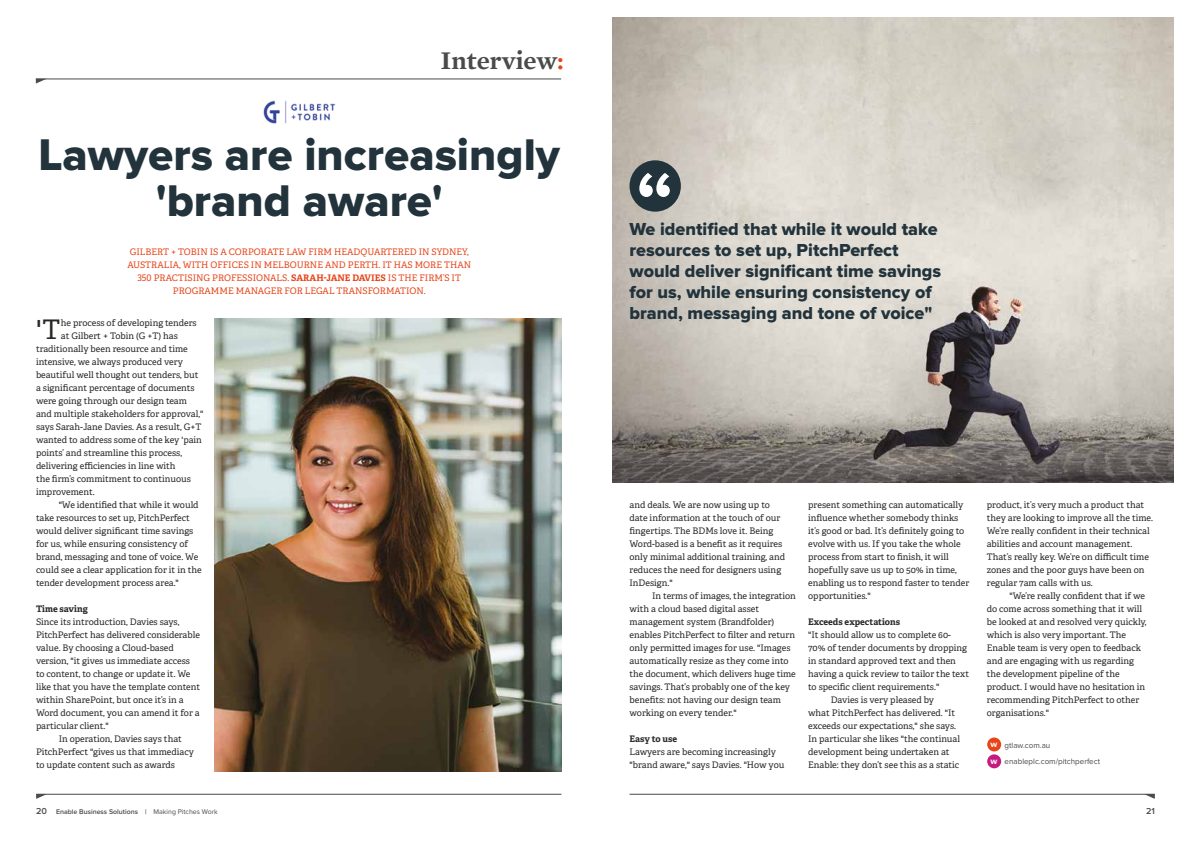
<style>
.page{position:relative;width:1191px;height:842px;background:#fff}
.page>*{position:absolute;margin:0;border:0;box-sizing:border-box;transform-origin:0 0}
.t1{font:600 92px "Proxima Nova";color:#fff}
.t2{font:46px/46px "Proxima Nova Extrabld";color:#22333c;text-align:center}
.t3{font:27px "Adelle PE";color:#282827}
.t4{font:600 26px "Mercury Text G2";color:#4a4a49}
.t5{font:18px/21px "Proxima Nova Extrabld";color:#22333c}
.t6{font:9px/13px "Adelle PE";color:#282827}
.t7{font:9px/13px "Adelle PE";color:#e74419;text-align:center}
.t8{font:700 9px "Adelle PE";letter-spacing:-.005em;color:#282827}
.t9{font:600 9px "Proxima Nova";color:#4a4a49}
.t10{font:8px/16px "Proxima Nova";color:#4a4a49}
.t11{font:600 7px "Proxima Nova";color:#4a4a49}
.s1{color:#e74419}
.s2{font-weight:700}
.s3{font-weight:700;font-size:8.9px;color:#fff}
.s4{font-size:9px}
.s5{font-weight:400}
</style>
<div class="page">
<hr style="left:36px;top:794px;width:525px;height:1px;background:#4a4a49">
<svg style="left:36px;top:794px;width:11px;height:5px"></svg>
<hr style="left:629px;top:794px;width:525px;height:1px;background:#4a4a49">
<svg style="left:1144px;top:794px;width:10px;height:5px"></svg>
<img style="left:613px;top:17px;width:560px;height:465px">
<img style="left:215px;top:318px;width:346px;height:454px">
<div style="left:629px;top:160px;width:52px;height:52px;background:#22333c;border-radius:50%"></div>
<div style="left:987px;top:737px;width:14px;height:14px;background:#e74419;border-radius:50%"></div>
<div style="left:987px;top:754px;width:14px;height:14px;background:#c51b80;border-radius:50%"></div>
<img style="left:263px;top:100px;width:73px;height:24px">
<hr style="left:36px;top:79px;width:525px;height:1px;background:#4a4a49">
<svg style="left:36px;top:79px;width:11px;height:5px"></svg>
<h3 class="t4" style="left:440px;top:41px;width:125px">Interview<span class="s1">:</span></h3>
<h2 class="t2" style="left:39px;top:134px;width:523px">Lawyers are increasingly 'brand aware'</h2>
<p class="t7" style="left:127px;top:245px;width:345px">GILBERT + TOBIN IS A CORPORATE LAW FIRM HEADQUARTERED IN SYDNEY, AUSTRALIA, WITH OFFICES IN MELBOURNE AND PERTH. IT HAS MORE THAN 350 PRACTISING PROFESSIONALS. <span class="s2">SARAH-JANE DAVIES</span> IS THE FIRM’S IT PROGRAMME MANAGER FOR LEGAL TRANSFORMATION.</p>
<h3 class="t3" style="left:36px;top:310px;width:26px">'T</h3>
<p class="t6" style="left:61px;top:316px;width:137px">he process of developing tenders</p>
<p class="t6" style="left:61px;top:329px;width:118px">at Gilbert + Tobin (G +T) has</p>
<p class="t6" style="left:36px;top:342px;width:153px">traditionally been resource and time</p>
<p class="t6" style="left:36px;top:355px;width:148px">intensive, we always produced very</p>
<p class="t6" style="left:36px;top:368px;width:164px">beautiful well thought out tenders, but</p>
<p class="t6" style="left:36px;top:381px;width:160px">a significant percentage of documents</p>
<p class="t6" style="left:36px;top:394px;width:152px">were going through our design team</p>
<p class="t6" style="left:36px;top:407px;width:169px">and multiple stakeholders for approval,"</p>
<p class="t6" style="left:36px;top:420px;width:167px">says Sarah-Jane Davies. As a result, G+T</p>
<p class="t6" style="left:36px;top:433px;width:167px">wanted to address some of the key 'pain</p>
<p class="t6" style="left:36px;top:446px;width:147px">points’ and streamline this process,</p>
<p class="t6" style="left:36px;top:459px;width:141px">delivering efficiencies in line with</p>
<p class="t6" style="left:36px;top:472px;width:156px">the firm’s commitment to continuous</p>
<p class="t6" style="left:36px;top:485px;width:60px">improvement.</p>
<p class="t6" style="left:59px;top:498px;width:141px">"We identified that while it would</p>
<p class="t6" style="left:36px;top:511px;width:155px">take resources to set up, PitchPerfect</p>
<p class="t6" style="left:36px;top:524px;width:159px">would deliver significant time savings</p>
<p class="t6" style="left:36px;top:537px;width:154px">for us, while ensuring consistency of</p>
<p class="t6" style="left:36px;top:550px;width:164px">brand, messaging and tone of voice. We</p>
<p class="t6" style="left:36px;top:563px;width:167px">could see a clear application for it in the</p>
<p class="t6" style="left:36px;top:576px;width:144px">tender development process area."</p>
<p class="t8" style="left:36px;top:602px;width:53px">Time saving</p>
<p class="t6" style="left:36px;top:615px;width:145px">Since its introduction, Davies says,</p>
<p class="t6" style="left:36px;top:628px;width:165px">PitchPerfect has delivered considerable</p>
<p class="t6" style="left:36px;top:641px;width:139px">value. By choosing a Cloud-based</p>
<p class="t6" style="left:36px;top:654px;width:155px">version, "it gives us immediate access</p>
<p class="t6" style="left:36px;top:667px;width:156px">to content, to change or update it. We</p>
<p class="t6" style="left:36px;top:680px;width:165px">like that you have the template content</p>
<p class="t6" style="left:36px;top:693px;width:149px">within SharePoint, but once it’s in a</p>
<p class="t6" style="left:36px;top:706px;width:165px">Word document, you can amend it for a</p>
<p class="t6" style="left:36px;top:719px;width:74px">particular client."</p>
<p class="t6" style="left:59px;top:732px;width:125px">In operation, Davies says that</p>
<p class="t6" style="left:36px;top:745px;width:159px">PitchPerfect "gives us that immediacy</p>
<p class="t6" style="left:36px;top:758px;width:140px">to update content such as awards</p>
<h1 class="t1" style="left:635px;top:163px;width:41px">“</h1>
<h3 class="t5" style="left:629px;top:219px;width:313px">We identified that while it would take resources to set up, PitchPerfect would deliver significant time savings for us, while ensuring consistency of brand, messaging and tone of voice"</h3>
<p class="t6" style="left:629px;top:498px;width:157px">and deals. We are now using up to date information at the touch of our fingertips. The BDMs love it. Being<br>Word-based is a benefit as it requires only minimal additional training, and reduces the need for designers using<br>InDesign."</p>
<p class="t6" style="left:629px;top:589px;width:168px;text-indent:23px">In terms of images, the integration with a cloud based digital asset management system (Brandfolder) enables PitchPerfect to filter and return only permitted images for use. "Images automatically resize as they come into the document, which delivers huge time savings. That’s probably one of the key benefits: not having our design team working on every tender."</p>
<p class="t8" style="left:629px;top:732px;width:49px">Easy to use</p>
<p class="t6" style="left:629px;top:745px;width:156px">Lawyers are becoming increasingly "brand aware," says Davies. "How you</p>
<p class="t6" style="left:808px;top:498px;width:162px">present something can automatically influence whether somebody thinks it’s good or bad. It’s definitely going to evolve with us. If you take the whole process from start to finish, it will hopefully save us up to 50% in time, enabling us to respond faster to tender opportunities."</p>
<p class="t8" style="left:808px;top:615px;width:93px">Exceeds expectations</p>
<p class="t6" style="left:808px;top:628px;width:144px">"It should allow us to complete 60-</p>
<p class="t6" style="left:808px;top:641px;width:160px">70% of tender documents by dropping</p>
<p class="t6" style="left:808px;top:654px;width:149px">in standard approved text and then</p>
<p class="t6" style="left:808px;top:667px;width:162px">having a quick review to tailor the text</p>
<p class="t6" style="left:808px;top:680px;width:133px">to specific client requirements."</p>
<p class="t6" style="left:831px;top:693px;width:105px">Davies is very pleased by</p>
<p class="t6" style="left:808px;top:706px;width:149px">what PitchPerfect has delivered. "It</p>
<p class="t6" style="left:808px;top:719px;width:149px">exceeds our expectations," she says.</p>
<p class="t6" style="left:808px;top:732px;width:153px">In particular she likes "the continual</p>
<p class="t6" style="left:808px;top:745px;width:143px">development being undertaken at</p>
<p class="t6" style="left:808px;top:758px;width:152px">Enable: they don’t see this as a static</p>
<p class="t6" style="left:986px;top:498px;width:168px">product, it’s very much a product that they are looking to improve all the time.<br>We’re really confident in their technical abilities and account management.<br>That’s really key. We’re on difficult time zones and the poor guys have been on regular 7am calls with us.</p>
<p class="t6" style="left:986px;top:589px;width:161px;text-indent:23px">"We’re really confident that if we do come across something that it will be looked at and resolved very quickly, which is also very important. The Enable team is very open to feedback and are engaging with us regarding the development pipeline of the product. I would have no hesitation in recommending PitchPerfect to other organisations."</p>
<p class="t10" style="left:990px;top:738px;width:111px"><sup>w</sup> gtlaw.com.au<br><span class="s3">w</span> enableplc.com/pitchperfect</p>
<p class="t11" style="left:36px;top:809px;width:183px"><span class="s4">20</span> Enable Business Solutions | <span class="s5">Making Pitches Work</span></p>
<p class="t9" style="left:1146px;top:807px;width:10px">21</p>
</div>
